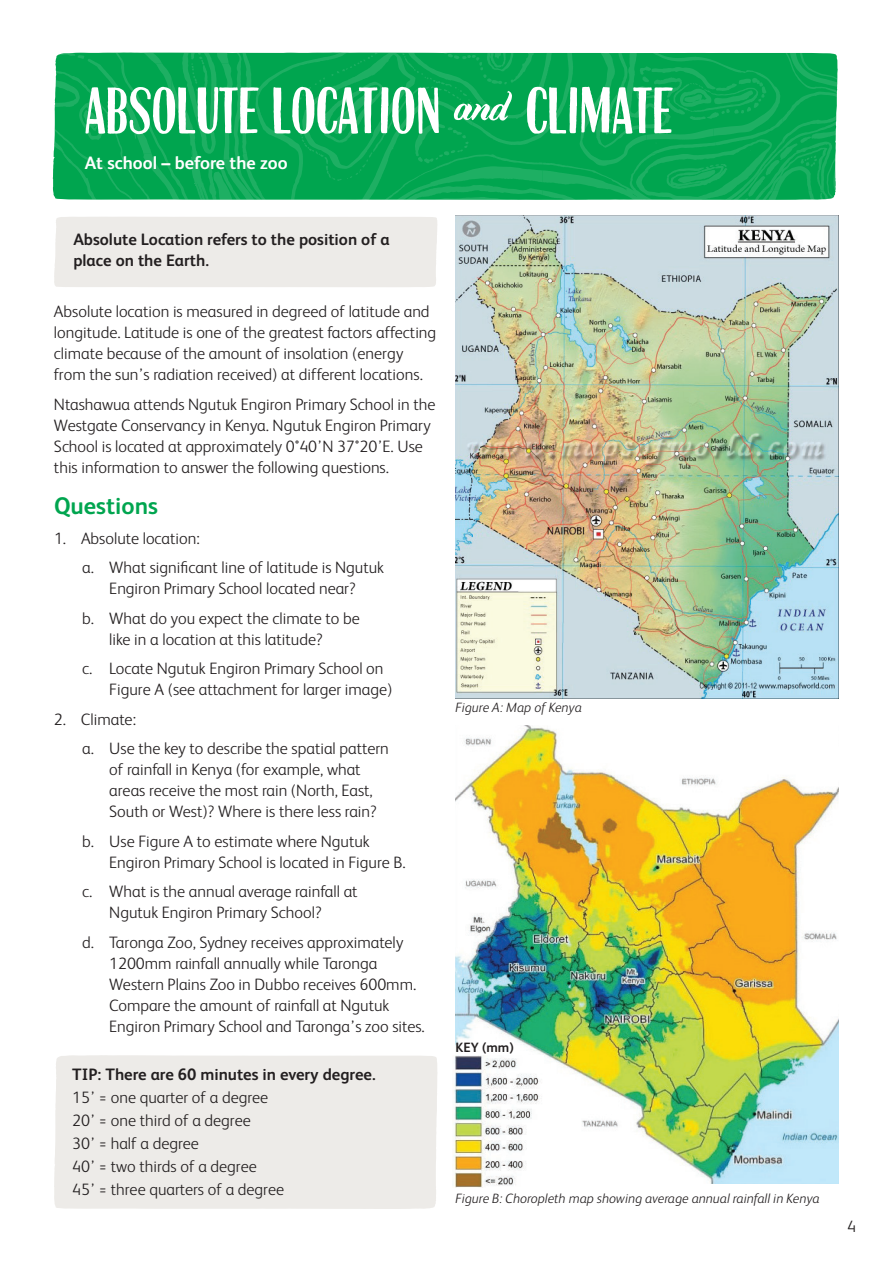
<style>
.page{position:relative;width:893px;height:1263px;background:#fff}
.page>*{position:absolute;margin:0;border:0;box-sizing:border-box;transform-origin:0 0}
.t1{font:69px "Taronga Headline";color:#fff}
.t2{font:700 24px "FS Albert";color:#00a54f}
.t3{font:700 18px "FS Albert";color:#fff}
.t4{font:300 16.5px/21px "FS Albert";color:#231f20}
.t5{font:700 16.5px/21px "FS Albert";color:#231f20}
.t6{font:italic 300 13.5px "FS Albert";color:#231f20}
.t7{font:700 13.5px "FS Albert";color:#231f20}
</style>
<div class="page">
<div style="left:54px;top:217px;width:383px;height:70px;background:#edebe8"></div>
<div style="left:54px;top:1055px;width:384px;height:154px;background:#edebe8"></div>
<svg style="left:62px;top:53px;width:776px;height:147px;background:#09a855"></svg>
<svg style="left:53px;top:53px;width:285px;height:146px;background:#0aa855"></svg>
<img style="left:455px;top:215px;width:384px;height:483px">
<img style="left:455px;top:725px;width:384px;height:459px">
<img style="left:454px;top:1056px;width:90px;height:132px">
<svg style="left:454px;top:91px;width:58px;height:30px;background:#05a652"></svg>
<h1 class="t1" style="left:85px;top:73px;width:591px">ABSOLUTE LOCATION CLIMATE</h1>
<p class="t3" style="left:85px;top:150px;width:204px">At school – before the zoo</p>
<p class="t5" style="left:73px;top:229px;width:318px">Absolute Location refers to the position of a place on the Earth.</p>
<p class="t4" style="left:54px;top:300px;width:384px">Absolute location is measured in degreed of latitude and longitude. Latitude is one of the greatest factors affecting climate because of the amount of insolation (energy from the sun’s radiation received) at different locations.</p>
<p class="t4" style="left:54px;top:393px;width:383px">Ntashawua attends Ngutuk Engiron Primary School in the Westgate Conservancy in Kenya. Ngutuk Engiron Primary School is located at approximately 0°40’N 37°20’E. Use this information to answer the following questions.</p>
<h2 class="t2" style="left:54px;top:489px;width:106px">Questions</h2>
<p class="t4" style="left:82px;top:522px;width:303px;line-height:29.5px;text-indent:-28px">1. Absolute location:<br>a. What significant line of latitude is Ngutuk</p>
<p class="t4" style="left:82px;top:573px;width:279px;line-height:29.5px;text-align:right">Engiron Primary School located near?<br>b. What do you expect the climate to be</p>
<p class="t4" style="left:82px;top:623px;width:303px;line-height:29.5px;text-indent:27px">like in a location at this latitude?<br>c. Locate Ngutuk Engiron Primary School on</p>
<p class="t4" style="left:109px;top:678px;width:285px">Figure A (see attachment for larger image)</p>
<p class="t4" style="left:82px;top:703px;width:308px;line-height:29.5px;text-indent:-28px">2. Climate:<br>a. Use the key to describe the spatial pattern</p>
<p class="t4" style="left:109px;top:758px;width:269px">of rainfall in Kenya (for example, what areas receive the most rain (North, East,<br>South or West)? Where is there less rain?</p>
<p class="t4" style="left:109px;top:830px;width:298px;text-indent:-27px">b. Use Figure A to estimate where Ngutuk<br>Engiron Primary School is located in Figure B.</p>
<p class="t4" style="left:82px;top:880px;width:277px;text-align:center">c. What is the annual average rainfall at<br>Ngutuk Engiron Primary School?</p>
<p class="t4" style="left:109px;top:931px;width:317px;text-indent:-27px">d. Taronga Zoo, Sydney receives approximately 1200mm rainfall annually while Taronga Western Plains Zoo in Dubbo receives 600mm.<br>Compare the amount of rainfall at Ngutuk Engiron Primary School and Taronga’s zoo sites.</p>
<p class="t5" style="left:72px;top:1063px;width:305px">TIP: There are 60 minutes in every degree.</p>
<p class="t4" style="left:72px;top:1085px;width:213px;line-height:23.1px">15’ = one quarter of a degree<br>20’ = one third of a degree<br>30’ = half a degree<br>40’ = two thirds of a degree<br>45’ = three quarters of a degree</p>
<p class="t6" style="left:455px;top:698px;width:128px">Figure A: Map of Kenya</p>
<p class="t7" style="left:455px;top:1038px;width:60px">KEY (mm)</p>
<p class="t6" style="left:455px;top:1189px;width:365px">Figure B: Choropleth map showing average annual rainfall in Kenya</p>
<p class="t4" style="left:847px;top:1215px;width:10px">4</p>
</div>
